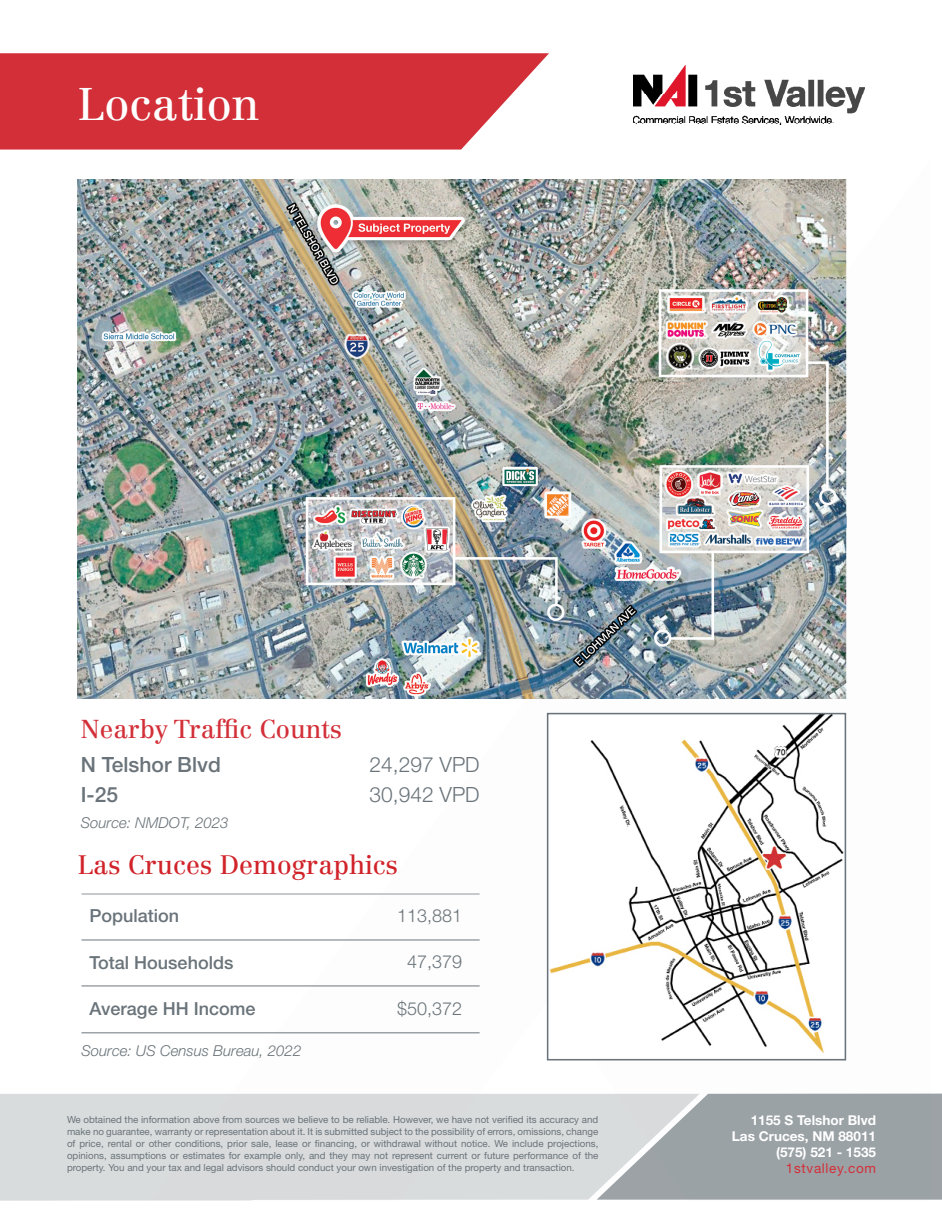
<style>
.page{position:relative;width:942px;height:1212px;background:#fff}
.page>*{position:absolute;margin:0;border:0;box-sizing:border-box;transform-origin:0 0}
.t1{font:45px "Centennial LT Std";color:#fff}
.t2{font:26.25px "Centennial LT Std";color:#d1232a}
.t3{font:25.5px "Centennial LT Std";color:#d32f38}
.t4{font:300 21px "Helvetica Neue LT Std";color:#697379}
.t5{font:500 21px "Helvetica Neue LT Std";color:#697379}
.t6{font:500 18px "Helvetica Neue LT Std";color:#697379}
.t7{font:300 18px "Helvetica Neue LT Std";color:#697379}
.t8{font:italic 300 15px "Helvetica Neue LT Std";color:#697379}
.t9{font:700 13.5px "Helvetica Neue LT Std";color:#fff}
.t10{font:13.5px "Helvetica Neue LT Std";letter-spacing:.05em;color:#d32f38}
.t11{font:9.75px/12px "Helvetica Neue LT Std";color:#697379;text-align:justify}
</style>
<div class="page">
<img style="left:151px;top:179px;width:779px;height:1021px">
<img style="left:78px;top:180px;width:768px;height:518px">
<img style="left:550px;top:716px;width:293px;height:341px">
<div style="left:547px;top:713px;width:299px;height:347px;border:2px solid #697379"></div>
<hr style="left:81px;top:893px;width:399px;height:2px;background:#697379">
<hr style="left:81px;top:939px;width:399px;height:2px;background:#697379">
<hr style="left:81px;top:985px;width:399px;height:1px;background:#697379">
<hr style="left:81px;top:1032px;width:399px;height:1px;background:#697379">
<svg style="left:0;top:53px;width:549px;height:97px;background:#d64149"></svg>
<img style="left:633px;top:66px;width:232px;height:59px">
<div style="left:596px;top:1093px;width:346px;height:106px;background:#9ba2a6"></div>
<svg style="left:0;top:1094px;width:699px;height:107px;background:#d5d8d9"></svg>
<p class="t1" style="left:78px;top:77px;width:183px">Location</p>
<p class="t3" style="left:81px;top:713px;width:263px">Nearby Traffic Counts</p>
<p class="t5" style="left:81px;top:752px;width:142px">N Telshor Blvd</p>
<p class="t4" style="left:369px;top:752px;width:112px">24,297 VPD</p>
<p class="t5" style="left:81px;top:782px;width:39px">I-25</p>
<p class="t4" style="left:369px;top:782px;width:112px">30,942 VPD</p>
<p class="t8" style="left:81px;top:813px;width:149px">Source: NMDOT, 2023</p>
<p class="t2" style="left:78px;top:849px;width:322px">Las Cruces Demographics</p>
<p class="t6" style="left:90px;top:904px;width:91px">Population</p>
<p class="t7" style="left:397px;top:904px;width:67px">113,881</p>
<p class="t6" style="left:90px;top:952px;width:145px">Total Households</p>
<p class="t7" style="left:407px;top:951px;width:57px">47,379</p>
<p class="t6" style="left:90px;top:997px;width:167px">Average HH Income</p>
<p class="t8" style="left:81px;top:1042px;width:221px">Source: US Census Bureau, 2022</p>
<p class="t7" style="left:397px;top:997px;width:67px">$50,372</p>
<p class="t11" style="left:67px;top:1113px;width:533px">We obtained the information above from sources we believe to be reliable. However, we have not verified its accuracy and make no guarantee, warranty or representation about it. It is submitted subject to the possibility of errors, omissions, change of price, rental or other conditions, prior sale, lease or financing, or withdrawal without notice. We include projections, opinions, assumptions or estimates for example only, and they may not represent current or future performance of the property. You and your tax and legal advisors should conduct your own investigation of the property and transaction.</p>
<p class="t9" style="left:751px;top:1111px;width:127px">1155 S Telshor Blvd</p>
<p class="t9" style="left:732px;top:1127px;width:146px">Las Cruces, NM 88011</p>
<p class="t9" style="left:776px;top:1144px;width:102px">(575) 521 - 1535</p>
<p class="t10" style="left:786px;top:1160px;width:92px">1stvalley.com</p>
</div>
